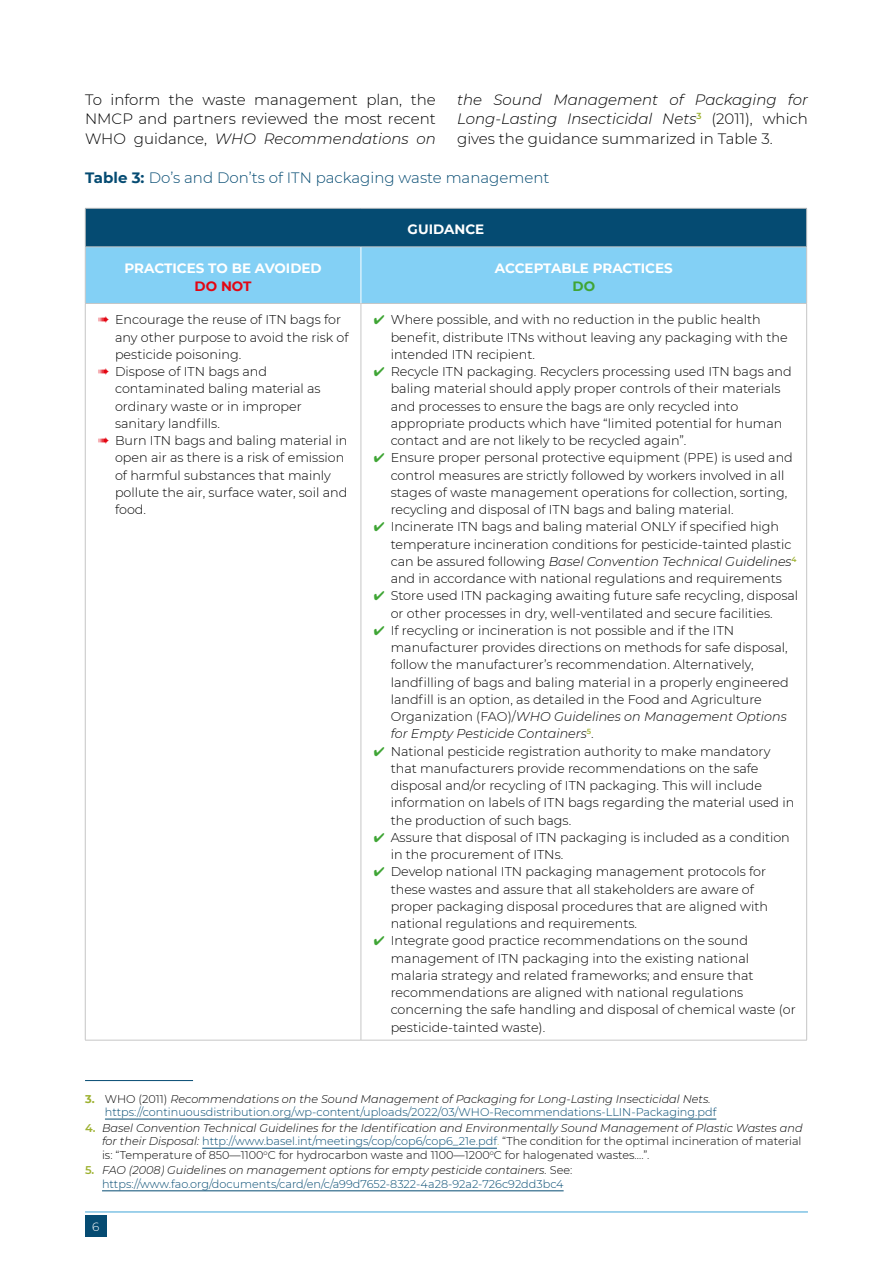
<style>
.page{position:relative;width:893px;height:1263px;background:#fff}
.page>*{position:absolute;margin:0;border:0;box-sizing:border-box;transform-origin:0 0}
.t1{font:italic 300 15px/19.5px "Montserrat";color:#000;text-align:justify}
.t2{font:300 15px/19.5px "Montserrat";color:#000;text-align:justify}
.t3{font:300 15px "Montserrat";color:#054b72}
.t4{font:700 13.5px "Montserrat";color:#fff}
.t5{font:700 13.5px "Montserrat";color:#e30613}
.t6{font:700 13.5px "Montserrat";color:#3fa535}
.t7{font:300 12.75px/17.2px "Montserrat";color:#000}
.t8{font:300 12px "Montserrat";color:#fff}
.t9{font:300 11.25px/13.5px "Montserrat";color:#054b72}
.t10{font:300 11.25px/13.5px "Montserrat";color:#000;text-align:justify}
.s1{font-style:italic}
.s2{font-style:normal}
.s3{font-weight:700}
.s4{color:#e30613}
.s5{color:#3fa535}
.s6{font-weight:700;color:#9db130}
.s7{color:#000}
.s8{font-style:italic;color:#000}
.s9{font-weight:600;color:#9db130}
.s10{color:#054b72}
.s11{color:#9db130}
</style>
<div class="page">
<div style="left:85px;top:1216px;width:21px;height:21px;background:#054b72"></div>
<hr style="left:85px;top:1212px;width:723px;height:1px;background:#3ea4d7">
<hr style="left:85px;top:1080px;width:108px;height:1px;background:#054b72">
<hr style="left:105px;top:1119px;width:611px;height:1px;background:#054b72">
<hr style="left:202px;top:1148px;width:295px;height:1px;background:#054b72">
<hr style="left:102px;top:1190px;width:462px;height:1px;background:#054b72">
<div style="left:85px;top:208px;width:722px;height:39px;background:#054b72"></div>
<div style="left:86px;top:248px;width:720px;height:55px;background:#83d0f5"></div>
<hr style="left:85px;top:208px;width:276px;height:1px;background:#c6c6c6">
<hr style="left:85px;top:208px;width:1px;height:39px;background:#c6c6c6">
<hr style="left:361px;top:208px;width:446px;height:1px;background:#c6c6c6">
<hr style="left:806px;top:208px;width:1px;height:39px;background:#c6c6c6">
<hr style="left:85px;top:247px;width:276px;height:1px;background:#c6c6c6">
<hr style="left:85px;top:247px;width:1px;height:56px;background:#c6c6c6">
<hr style="left:361px;top:247px;width:446px;height:1px;background:#c6c6c6">
<hr style="left:806px;top:247px;width:1px;height:56px;background:#c6c6c6">
<hr style="left:85px;top:303px;width:276px;height:1px;background:#c6c6c6">
<hr style="left:85px;top:304px;width:1px;height:736px;background:#c6c6c6">
<hr style="left:361px;top:303px;width:446px;height:1px;background:#c6c6c6">
<hr style="left:361px;top:304px;width:1px;height:736px;background:#c6c6c6">
<hr style="left:806px;top:304px;width:1px;height:736px;background:#c6c6c6">
<hr style="left:85px;top:1040px;width:276px;height:1px;background:#c6c6c6">
<hr style="left:361px;top:1040px;width:446px;height:1px;background:#c6c6c6">
<hr style="left:361px;top:247px;width:1px;height:56px;background:#fff">
<p class="t2" style="left:85px;top:89px;width:352px">To inform the waste management plan, the NMCP and partners reviewed the most recent WHO guidance, <span class="s1">WHO Recommendations on</span></p>
<p class="t1" style="left:457px;top:89px;width:352px">the Sound Management of Packaging for Long-Lasting Insecticidal Nets<sup>3</sup> <span class="s2">(2011), which gives the guidance summarized in Table 3.</span></p>
<p class="t3" style="left:85px;top:167px;width:466px"><span class="s3">Table 3:</span> Do’s and Don’ts of ITN packaging waste management</p>
<p class="t4" style="left:408px;top:220px;width:78px">GUIDANCE</p>
<p class="t4" style="left:124px;top:258px;width:199px">PRACTICES TO BE AVOIDED</p>
<p class="t5" style="left:195px;top:276px;width:58px">DO NOT</p>
<p class="t4" style="left:495px;top:258px;width:179px">ACCEPTABLE PRACTICES</p>
<p class="t6" style="left:572px;top:276px;width:24px">DO</p>
<p class="t7" style="left:98px;top:311px;width:245px"><span class="s4">➠</span> Encourage the reuse of ITN bags for</p>
<p class="t7" style="left:115px;top:328px;width:235px">any other purpose to avoid the risk of</p>
<p class="t7" style="left:115px;top:345px;width:128px">pesticide poisoning.</p>
<p class="t7" style="left:98px;top:362px;width:171px"><span class="s4">➠</span> Dispose of ITN bags and</p>
<p class="t7" style="left:115px;top:380px;width:207px">contaminated baling material as</p>
<p class="t7" style="left:115px;top:397px;width:188px">ordinary waste or in improper</p>
<p class="t7" style="left:115px;top:414px;width:106px">sanitary landfills.</p>
<p class="t7" style="left:98px;top:431px;width:251px"><span class="s4">➠</span> Burn ITN bags and baling material in</p>
<p class="t7" style="left:115px;top:449px;width:231px">open air as there is a risk of emission</p>
<p class="t7" style="left:115px;top:466px;width:217px">of harmful substances that mainly</p>
<p class="t7" style="left:115px;top:483px;width:234px">pollute the air, surface water, soil and</p>
<p class="t7" style="left:115px;top:500px;width:33px">food.</p>
<p class="t7" style="left:391px;top:311px;width:399px;text-indent:-17px"><span class="s5">✔</span> Where possible, and with no reduction in the public health benefit, distribute ITNs without leaving any packaging with the intended ITN recipient.</p>
<p class="t7" style="left:391px;top:362px;width:402px;text-indent:-17px"><span class="s5">✔</span> Recycle ITN packaging. Recyclers processing used ITN bags and baling material should apply proper controls of their materials and processes to ensure the bags are only recycled into appropriate products which have “limited potential for human contact and are not likely to be recycled again”.</p>
<p class="t7" style="left:391px;top:449px;width:404px;text-indent:-17px"><span class="s5">✔</span> Ensure proper personal protective equipment (PPE) is used and control measures are strictly followed by workers involved in all stages of waste management operations for collection, sorting, recycling and disposal of ITN bags and baling material.</p>
<p class="t7" style="left:391px;top:518px;width:407px;text-indent:-17px"><span class="s5">✔</span> Incinerate ITN bags and baling material ONLY if specified high temperature incineration conditions for pesticide-tainted plastic can be assured following <span class="s1">Basel Convention Technical Guidelines</span><sup>4 </sup>and in accordance with national regulations and requirements</p>
<p class="t7" style="left:391px;top:587px;width:409px;text-indent:-17px"><span class="s5">✔</span> Store used ITN packaging awaiting future safe recycling, disposal or other processes in dry, well-ventilated and secure facilities.</p>
<p class="t7" style="left:391px;top:621px;width:400px;text-indent:-17px"><span class="s5">✔</span> If recycling or incineration is not possible and if the ITN manufacturer provides directions on methods for safe disposal, follow the manufacturer’s recommendation. Alternatively, landfilling of bags and baling material in a properly engineered landfill is an option, as detailed in the Food and Agriculture Organization (FAO)/<span class="s1">WHO Guidelines on Management Options for Empty Pesticide Containers</span><sup>5</sup>.</p>
<p class="t7" style="left:391px;top:742px;width:405px;text-indent:-17px"><span class="s5">✔</span> National pesticide registration authority to make mandatory that manufacturers provide recommendations on the safe disposal and/or recycling of ITN packaging. This will include information on labels of ITN bags regarding the material used in the production of such bags.</p>
<p class="t7" style="left:391px;top:828px;width:401px;text-indent:-17px"><span class="s5">✔</span> Assure that disposal of ITN packaging is included as a condition in the procurement of ITNs.</p>
<p class="t7" style="left:391px;top:863px;width:379px;text-indent:-17px"><span class="s5">✔</span> Develop national ITN packaging management protocols for these wastes and assure that all stakeholders are aware of proper packaging disposal procedures that are aligned with national regulations and requirements.</p>
<p class="t7" style="left:391px;top:932px;width:407px;text-indent:-17px"><span class="s5">✔</span> Integrate good practice recommendations on the sound management of ITN packaging into the existing national malaria strategy and related frameworks; and ensure that recommendations are aligned with national regulations concerning the safe handling and disposal of chemical waste (or pesticide-tainted waste).</p>
<p class="t9" style="left:105px;top:1091px;width:613px;text-indent:-20px"><span class="s6">3.</span> <span class="s7">WHO (2011)</span> <span class="s8">Recommendations on the Sound Management of Packaging for Long-Lasting Insecticidal Nets. </span>https://continuousdistribution.org/wp-content/uploads/2022/03/WHO-Recommendations-LLIN-Packaging.pdf</p>
<p class="t10" style="left:102px;top:1120px;width:702px;text-indent:-17px"><span class="s9">4.</span> <span class="s1">Basel Convention Technical Guidelines for the Identification and Environmentally Sound Management of Plastic Wastes and for their Disposal:</span> <span class="s10">http://www.basel.int/meetings/cop/cop6/cop6_21e.pdf</span><span class="s11">.</span> “The condition for the optimal incineration of material is: “Temperature of 850—1100<sup>o</sup>C for hydrocarbon waste and 1100—1200<sup>o</sup>C for halogenated wastes….”.</p>
<p class="t9" style="left:102px;top:1163px;width:472px;text-indent:-17px"><span class="s9">5.</span> <span class="s8">FAO (2008) Guidelines on management options for empty pesticide containers.</span> <span class="s7">See: </span>https://www.fao.org/documents/card/en/c/a99d7652-8322-4a28-92a2-726c92dd3bc4</p>
<p class="t8" style="left:92px;top:1218px;width:9px">6</p>
</div>
